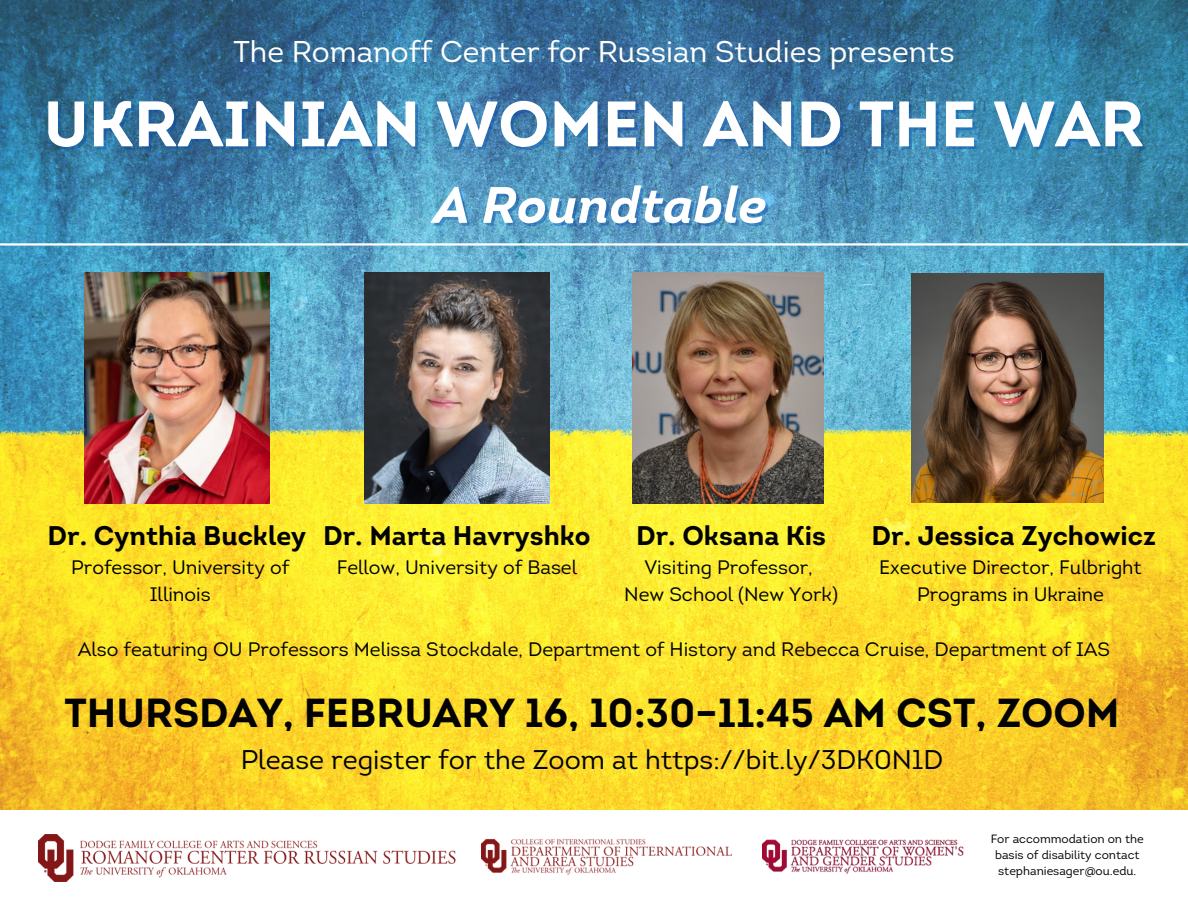
<style>
.page{position:relative;width:1188px;height:918px;background:#fff}
.page>*{position:absolute;margin:0;border:0;box-sizing:border-box;transform-origin:0 0}
.t1{font:700 64.05px "Intro";color:#fff}
.t2{font:italic 700 51px "Intro";color:#fff}
.t3{font:700 40.5px "Intro";color:#030303}
.t4{font:30px "Intro";color:#fff}
.t5{font:27px "Intro";color:#030303}
.t6{font:700 27px "Intro";color:#000}
.t7{font:700 27px "Intro";color:#030303}
.t8{font:19.5px/27px "Intro";color:#030303;text-align:center}
.t9{font:19.5px/27px "Intro";color:#000;text-align:center}
.t10{font:12px/16px "Intro";color:#000;text-align:center}
</style>
<div class="page">
<img style="left:0;top:0;width:1188px;height:810px">
<img style="left:365px;top:272px;width:184px;height:231px">
<img style="left:912px;top:273px;width:191px;height:230px">
<img style="left:633px;top:272px;width:191px;height:231px">
<img style="left:85px;top:272px;width:184px;height:231px">
<hr style="left:0;top:243px;width:1188px;height:3px;background:#fff">
<img style="left:39px;top:835px;width:417px;height:46px">
<img style="left:482px;top:839px;width:249px;height:36px">
<img style="left:763px;top:839px;width:201px;height:35px">
<h3 class="t4" style="left:233px;top:40px;width:723px">The Romanoff Center for Russian Studies presents</h3>
<h1 class="t1" style="left:44px;top:98px;width:1102px">UKRAINIAN WOMEN AND THE WAR</h1>
<h2 class="t2" style="left:434px;top:185px;width:334px">A Roundtable</h2>
<h3 class="t6" style="left:48px;top:525px;width:260px">Dr. Cynthia Buckley</h3>
<p class="t9" style="left:71px;top:556px;width:220px">Professor, University of<br>Illinois</p>
<h3 class="t7" style="left:636px;top:525px;width:191px">Dr. Oksana Kis</h3>
<p class="t8" style="left:624px;top:556px;width:215px">Visiting Professor,<br>New School (New York)</p>
<h3 class="t7" style="left:323px;top:525px;width:269px">Dr. Marta Havryshko</h3>
<p class="t8" style="left:337px;top:556px;width:242px">Fellow, University of Basel</p>
<h3 class="t6" style="left:872px;top:525px;width:286px">Dr. Jessica Zychowicz</h3>
<p class="t9" style="left:879px;top:556px;width:264px">Executive Director, Fulbright<br>Programs in Ukraine</p>
<p class="t8" style="left:78px;top:638px;width:1034px">Also featuring OU Professors Melissa Stockdale, Department of History and Rebecca Cruise, Department of IAS</p>
<h3 class="t3" style="left:64px;top:696px;width:1057px">THURSDAY, FEBRUARY 16, 10:30–11:45 AM CST, ZOOM</h3>
<h3 class="t5" style="left:241px;top:749px;width:704px">Please register for the Zoom at https://bit.ly/3DK0N1D</h3>
<p class="t10" style="left:991px;top:832px;width:155px">For accommodation on the basis of disability contact stephaniesager@ou.edu.</p>
</div>
